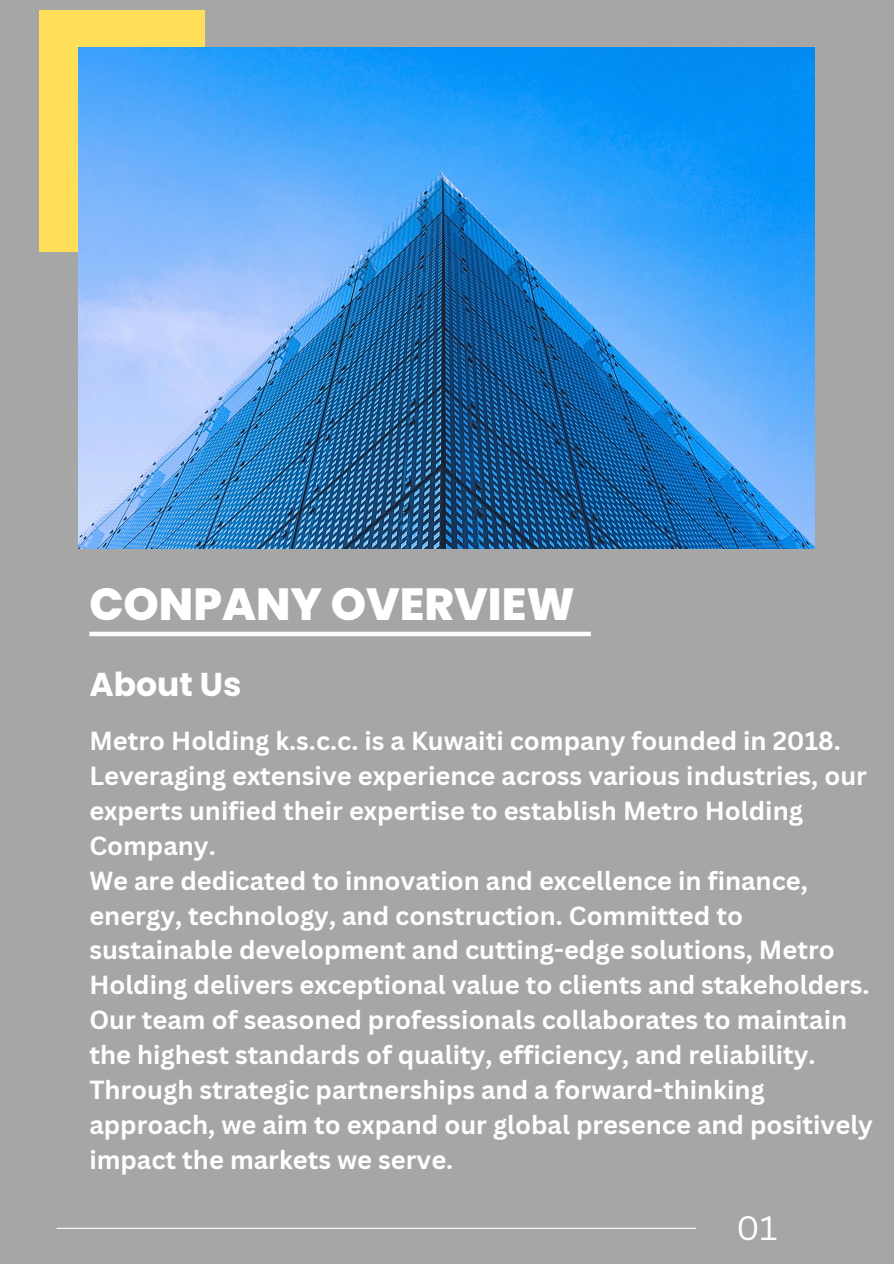
<style>
.page{position:relative;width:894px;height:1264px;background:#fff}
.page>*{position:absolute;margin:0;border:0;box-sizing:border-box;transform-origin:0 0}
.t1{font:800 45px "Poppins";color:#fff}
.t2{font:700 33px "Poppins";color:#fff}
.t3{font:33px "Canva Sans";color:#fff}
.t4{font:700 25.5px/35px "Canva Sans";color:#fff}
</style>
<div class="page">
<div style="left:0;top:0;width:893px;height:1263px;background:#a6a6a6"></div>
<div style="left:39px;top:10px;width:166px;height:242px;background:#ffde59"></div>
<div style="left:89px;top:631px;width:501px;height:5px;background:#fff"></div>
<hr style="left:57px;top:1227px;width:639px;height:1px;background:#fff">
<img style="left:79px;top:48px;width:734px;height:500px">
<h1 class="t1" style="left:89px;top:572px;width:487px">CONPANY OVERVIEW</h1>
<p class="t2" style="left:89px;top:661px;width:154px">About Us</p>
<h2 class="t4" style="left:89px;top:722px;width:778px">Metro Holding k.s.c.c. is a Kuwaiti company founded in 2018.<br>Leveraging extensive experience across various industries, our experts unified their expertise to establish Metro Holding Company.</h2>
<p class="t4" style="left:89px;top:862px;width:784px">We are dedicated to innovation and excellence in finance, energy, technology, and construction. Committed to sustainable development and cutting-edge solutions, Metro Holding delivers exceptional value to clients and stakeholders.<br>Our team of seasoned professionals collaborates to maintain the highest standards of quality, efficiency, and reliability.<br>Through strategic partnerships and a forward-thinking approach, we aim to expand our global presence and positively impact the markets we serve.</p>
<p class="t3" style="left:736px;top:1204px;width:42px">01</p>
</div>
